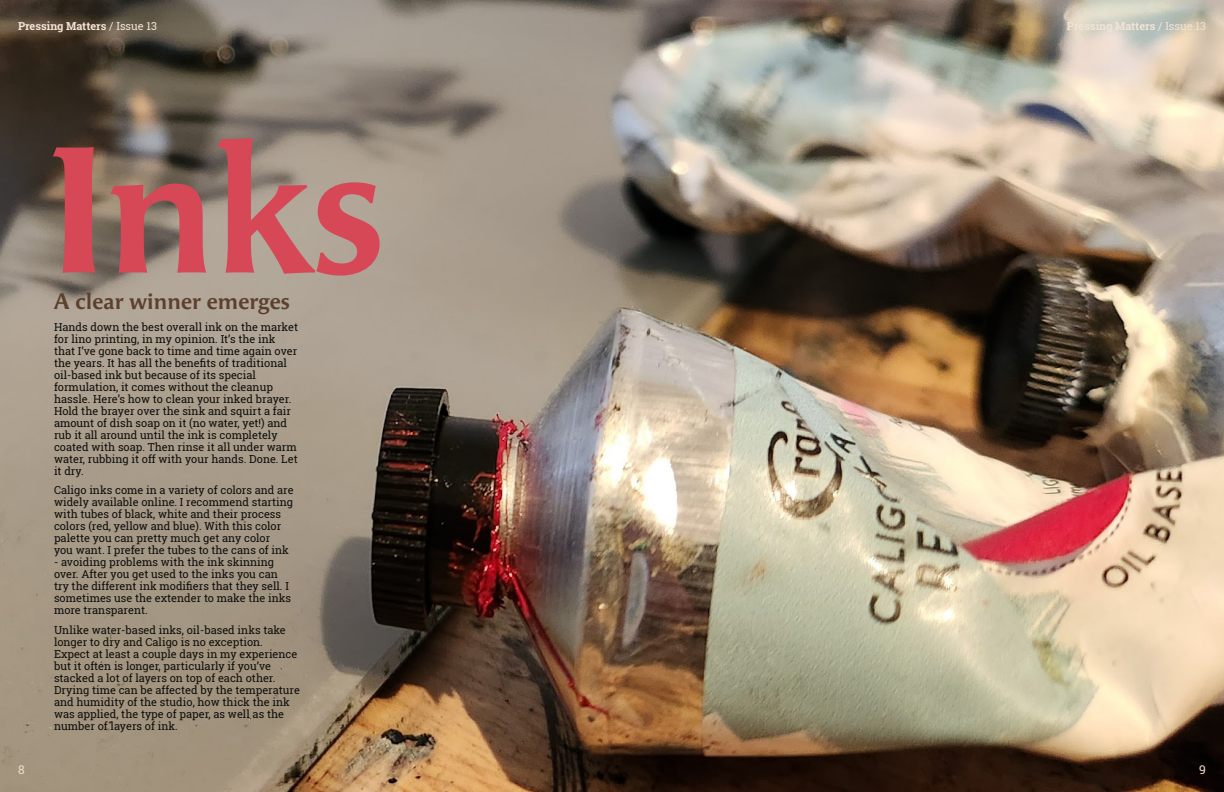
<style>
.page{position:relative;width:1224px;height:792px;background:#fff}
.page>*{position:absolute;margin:0;border:0;box-sizing:border-box;transform-origin:0 0}
.Main_Title{font:700 180px "Angie Pro";color:#d74857}
.Heading_1{font:700 22px "Angie Pro";color:#5b402d}
.t1{font:12px "Roboto Slab";color:#f0dcc0}
.Body{font:11px/12px "Roboto Slab";color:#0d0e0b}
.t2{font:700 11px "Roboto Slab";color:#f3e4d6}
.s1{font-weight:400}
</style>
<div class="page">
<img style="left:0;top:0;width:1224px;height:792px">
<p class="t2" style="left:18px;top:18px;width:141px">Pressing Matters <span class="s1">/ Issue 13</span></p>
<p class="t2" style="left:1067px;top:18px;width:141px">Pressing Matters <span class="s1">/ Issue 13</span></p>
<p class="Main_Title" style="left:46px;top:78px;width:341px">Inks</p>
<p class="Heading_1" style="left:54px;top:285px;width:238px">A clear winner emerges</p>
<p class="Body" style="left:54px;top:321px;width:246px">Hands down the best overall ink on the market for lino printing, in my opinion. It’s the ink that I’ve gone back to time and time again over the years. It has all the benefits of traditional oil-based ink but because of its special formulation, it comes without the cleanup hassle. Here’s how to clean your inked brayer.<br>Hold the brayer over the sink and squirt a fair amount of dish soap on it (no water, yet!) and rub it all around until the ink is completely coated with soap. Then rinse it all under warm water, rubbing it off with your hands. Done. Let it dry.</p>
<p class="Body" style="left:54px;top:484px;width:241px">Caligo inks come in a variety of colors and are widely available online. I recommend starting with tubes of black, white and their process colors (red, yellow and blue). With this color palette you can pretty much get any color<br>you want. I prefer the tubes to the cans of ink</p>
<p class="Body" style="left:54px;top:556px;width:239px">- avoiding problems with the ink skinning over. After you get used to the inks you can try the different ink modifiers that they sell. I sometimes use the extender to make the inks more transparent.</p>
<p class="Body" style="left:54px;top:623px;width:248px">Unlike water-based inks, oil-based inks take longer to dry and Caligo is no exception.<br>Expect at least a couple days in my experience but it often is longer, particularly if you’ve stacked a lot of layers on top of each other.<br>Drying time can be affected by the temperature and humidity of the studio, how thick the ink was applied, the type of paper, as well as the number of layers of ink.</p>
<p class="t1" style="left:18px;top:761px;width:8px">8</p>
<p class="t1" style="left:1199px;top:761px;width:8px">9</p>
</div>
